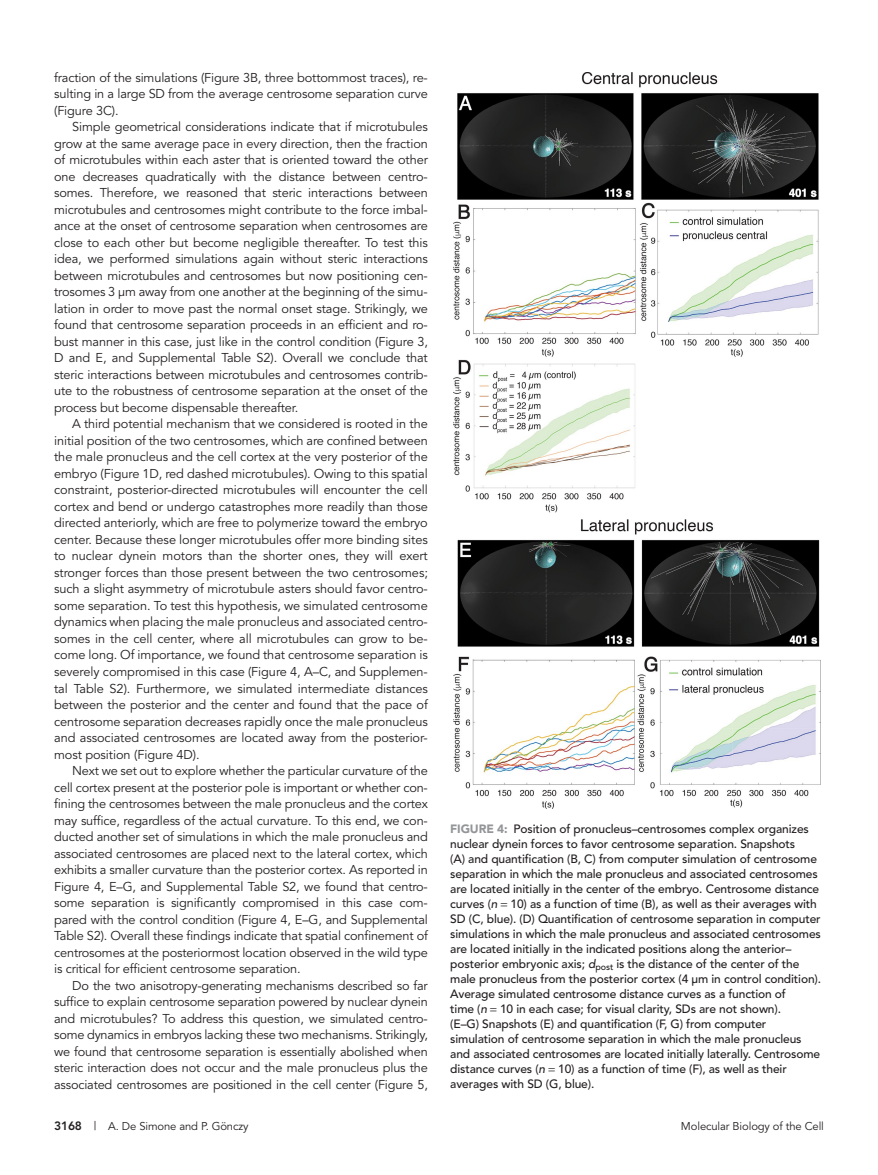
<style>
.page{position:relative;width:878px;height:1175px;background:#fff}
.page>*{position:absolute;margin:0;border:0;box-sizing:border-box;transform-origin:0 0}
.Para{font:12.75px/16.5px "Avenir";letter-spacing:-.01em;color:#231f20;text-align:justify}
.FigCaption{font:500 12px/15px "Avenir";letter-spacing:-.01em;color:#231f20}
.t1{font:11.25px "Avenir";letter-spacing:-.01em;color:#231f20}
.s1{font-weight:900;color:#939598}
.s2{font-style:italic}
.s3{font-weight:800;font-size:12px}
.s4{font-size:12px}
</style>
<div class="page">
<img style="left:453px;top:72px;width:367px;height:736px">
<p class="Para" style="left:54px;top:69px;width:375px">fraction of the simulations (Figure 3B, three bottommost traces), re&shy;sulting in a large SD from the average centrosome separation curve (Figure 3C).</p>
<p class="Para" style="left:54px;top:119px;width:375px;text-indent:18px">Simple geometrical considerations indicate that if microtubules grow at the same average pace in every direction, then the fraction of microtubules within each aster that is oriented toward the other one decreases quadratically with the distance between centro&shy;somes. Therefore, we reasoned that steric interactions between microtubules and centrosomes might contribute to the force imbal&shy;ance at the onset of centrosome separation when centrosomes are close to each other but become negligible thereafter. To test this idea, we performed simulations again without steric interactions between microtubules and centrosomes but now positioning cen&shy;trosomes 3 µm away from one another at the beginning of the simu&shy;lation in order to move past the normal onset stage. Strikingly, we found that centrosome separation proceeds in an efficient and ro&shy;bust manner in this case, just like in the control condition (Figure 3, D and E, and Supplemental Table S2). Overall we conclude that steric interactions between microtubules and centrosomes contrib&shy;ute to the robustness of centrosome separation at the onset of the process but become dispensable thereafter.</p>
<p class="Para" style="left:54px;top:416px;width:375px;text-indent:18px">A third potential mechanism that we considered is rooted in the initial position of the two centrosomes, which are confined between the male pronucleus and the cell cortex at the very posterior of the embryo (Figure 1D, red dashed microtubules). Owing to this spatial constraint, posterior-directed microtubules will encounter the cell cortex and bend or undergo catastrophes more readily than those directed anteriorly, which are free to polymerize toward the embryo center. Because these longer microtubules offer more binding sites to nuclear dynein motors than the shorter ones, they will exert stronger forces than those present between the two centrosomes; such a slight asymmetry of microtubule asters should favor centro&shy;some separation. To test this hypothesis, we simulated centrosome dynamics when placing the male pronucleus and associated centro&shy;somes in the cell center, where all microtubules can grow to be&shy;come long. Of importance, we found that centrosome separation is severely compromised in this case (Figure 4, A–C, and Supplemen&shy;tal Table S2). Furthermore, we simulated intermediate distances between the posterior and the center and found that the pace of centrosome separation decreases rapidly once the male pronucleus and associated centrosomes are located away from the posterior&shy;most position (Figure 4D).</p>
<p class="Para" style="left:54px;top:762px;width:375px;text-indent:18px">Next we set out to explore whether the particular curvature of the cell cortex present at the posterior pole is important or whether con&shy;fining the centrosomes between the male pronucleus and the cortex may suffice, regardless of the actual curvature. To this end, we con&shy;ducted another set of simulations in which the male pronucleus and associated centrosomes are placed next to the lateral cortex, which exhibits a smaller curvature than the posterior cortex. As reported in Figure 4, E–G, and Supplemental Table S2, we found that centro&shy;some separation is significantly compromised in this case com&shy;pared with the control condition (Figure 4, E–G, and Supplemental Table S2). Overall these findings indicate that spatial confinement of centrosomes at the posteriormost location observed in the wild type is critical for efficient centrosome separation.</p>
<p class="Para" style="left:54px;top:977px;width:375px;text-indent:18px">Do the two anisotropy-generating mechanisms described so far suffice to explain centrosome separation powered by nuclear dynein and microtubules? To address this question, we simulated centro&shy;some dynamics in embryos lacking these two mechanisms. Strikingly, we found that centrosome separation is essentially abolished when steric interaction does not occur and the male pronucleus plus the associated centrosomes are positioned in the cell center (Figure 5,</p>
<p class="FigCaption" style="left:450px;top:821px;width:372px"><span class="s1">FIGURE 4:</span> Position of pronucleus–centrosomes complex organizes nuclear dynein forces to favor centrosome separation. Snapshots<br>(A) and quantification (B, C) from computer simulation of centrosome separation in which the male pronucleus and associated centrosomes are located initially in the center of the embryo. Centrosome distance curves (<span class="s2">n</span> 10) as a function of time (B), as well as their averages with SD (C, blue). (D) Quantification of centrosome separation in computer simulations in which the male pronucleus and associated centrosomes are located initially in the indicated positions along the anterior– posterior embryonic axis; <span class="s2">d</span><sub>post</sub> is the distance of the center of the male pronucleus from the posterior cortex (4 µm in control condition).<br>Average simulated centrosome distance curves as a function of<br>time (<span class="s2">n</span> 10 in each case; for visual clarity, SDs are not shown).<br>(E–G) Snapshots (E) and quantification (F, G) from computer simulation of centrosome separation in which the male pronucleus and associated centrosomes are located initially laterally. Centrosome distance curves (<span class="s2">n</span> 10) as a function of time (F), as well as their averages with SD (G, blue).</p>
<p class="t1" style="left:54px;top:1119px;width:196px"><span class="s3">3168</span> <span class="s4">|</span> A. De Simone and P. Gönczy</p>
<p class="t1" style="left:681px;top:1119px;width:144px">Molecular Biology of the Cell</p>
</div>
